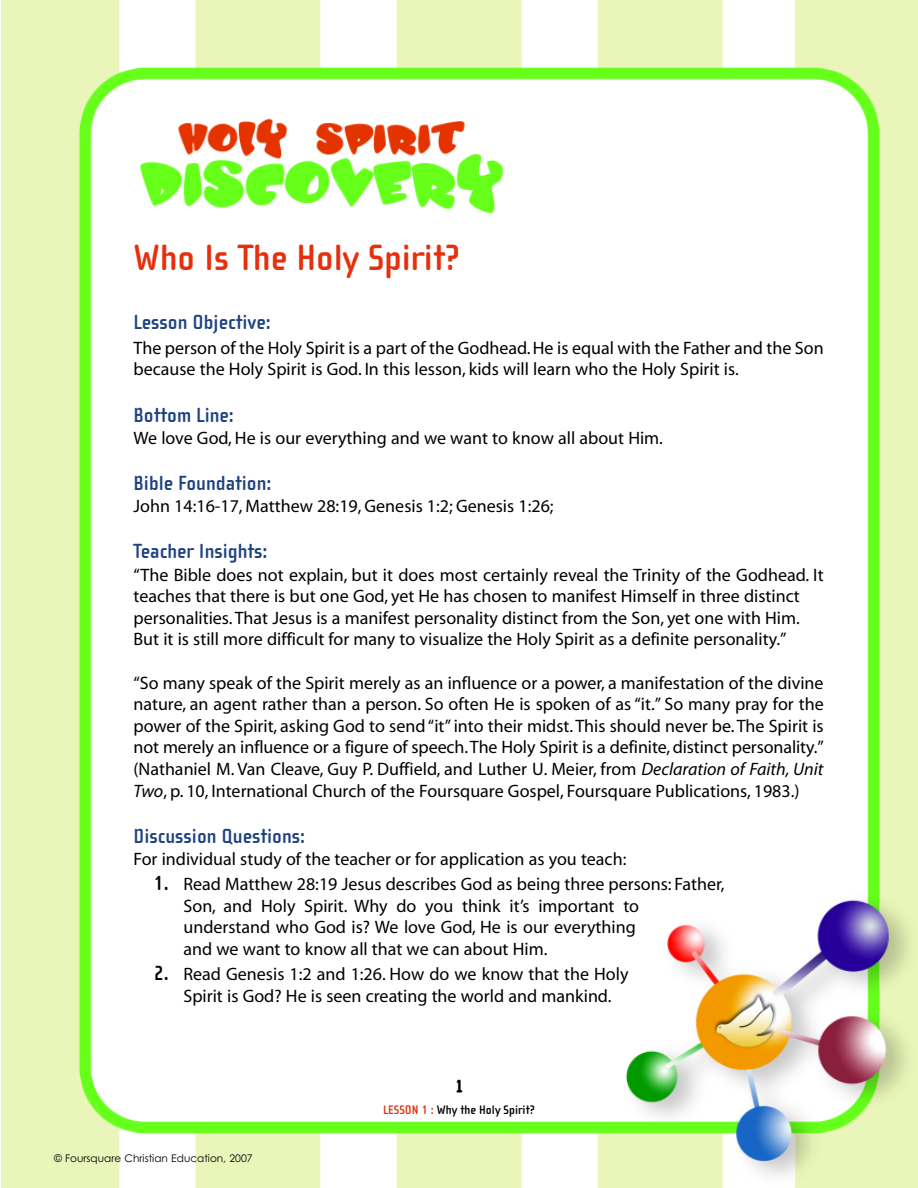
<style>
.page{position:relative;width:918px;height:1188px;background:#fff}
.page>*{position:absolute;margin:0;border:0;box-sizing:border-box;transform-origin:0 0}
.t1{font:700 37.5px "Cholla Sans";color:#e6300d}
.t2{font:700 21px "Cholla Sans";color:#1e4280}
.t3{font:18px/21.6px "Myriad";color:#000}
.t4{font:700 18px "Chalkboard";color:#000}
.t5{font:700 12.75px "Cholla Sans";color:#000}
.t6{font:10.5px "Century Gothic";color:#000}
.s1{font-style:italic}
.s2{font-family:"Cholla Sans";font-weight:700;font-size:21px}
.s3{color:#e6300d}
</style>
<div class="page">
<img style="left:2px;top:0;width:916px;height:1188px">
<h1 class="t1" style="left:134px;top:235px;width:328px">Who Is The Holy Spirit?</h1>
<p class="t2" style="left:134px;top:309px;width:139px">Lesson Objective:</p>
<p class="t3" style="left:134px;top:339px;width:692px">The person of the Holy Spirit is a part of the Godhead. He is equal with the Father and the Son because the Holy Spirit is God. In this lesson, kids will learn who the Holy Spirit is.</p>
<p class="t2" style="left:134px;top:402px;width:102px">Bottom Line:</p>
<p class="t3" style="left:134px;top:429px;width:531px">We love God, He is our everything and we want to know all about Him.</p>
<p class="t2" style="left:134px;top:470px;width:140px">Bible Foundation:</p>
<p class="t3" style="left:134px;top:497px;width:422px">John 14:16-17, Matthew 28:19, Genesis 1:2; Genesis 1:26;</p>
<p class="t2" style="left:134px;top:539px;width:136px">Teacher Insights:</p>
<p class="t3" style="left:134px;top:565px;width:692px">“The Bible does not explain, but it does most certainly reveal the Trinity of the Godhead. It teaches that there is but one God, yet He has chosen to manifest Himself in three distinct personalities.That Jesus is a manifest personality distinct from the Son, yet one with Him.<br>But it is still more difficult for many to visualize the Holy Spirit as a definite personality.”</p>
<p class="t3" style="left:134px;top:673px;width:692px;text-align:justify">“So many speak of the Spirit merely as an influence or a power, a manifestation of the divine nature, an agent rather than a person. So often He is spoken of as “it.” So many pray for the power of the Spirit, asking God to send “it” into their midst. This should never be. The Spirit is not merely an influence or a figure of speech.The Holy Spirit is a definite, distinct personality.” (Nathaniel M. Van Cleave, Guy P. Duffield, and Luther U. Meier, from <span class="s1">Declaration of Faith, Unit Two</span>, p. 10, International Church of the Foursquare Gospel, Foursquare Publications, 1983.)</p>
<p class="t2" style="left:134px;top:823px;width:173px">Discussion Questions:</p>
<p class="t3" style="left:134px;top:850px;width:494px">For individual study of the teacher or for application as you teach:</p>
<p class="t3" style="left:184px;top:874px;width:543px;text-indent:-30px"><span class="s2">1.</span> Read Matthew 28:19 Jesus describes God as being three persons: Father, Son, and Holy Spirit. Why do you think it’s important to understand who God is? We love God, He is our everything<br>and we want to know all that we can about Him.</p>
<p class="t3" style="left:184px;top:964px;width:446px;line-height:22.2px;text-indent:-30px"><span class="s2">2.</span> Read Genesis 1:2 and 1:26. How do we know that the Holy<br>Spirit is God? He is seen creating the world and mankind.</p>
<p class="t4" style="left:456px;top:1075px;width:9px">1</p>
<p class="t6" style="left:54px;top:1152px;width:200px">© Foursquare Christian Education, 2007</p>
<p class="t5" style="left:383px;top:1102px;width:153px"><span class="s3">LESSON 1 :</span> Why the Holy Spirit?</p>
</div>
